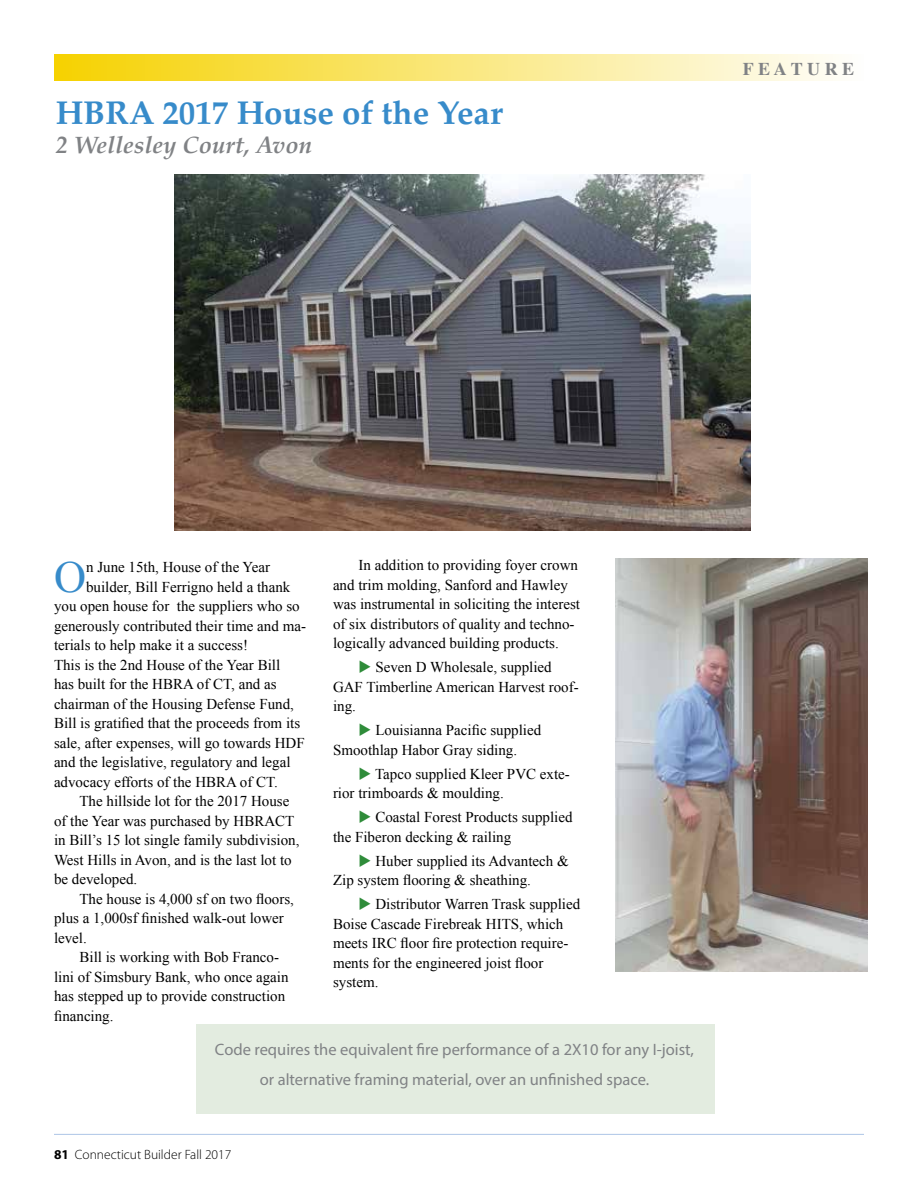
<style>
.page{position:relative;width:918px;height:1188px;background:#fff}
.page>*{position:absolute;margin:0;border:0;box-sizing:border-box;transform-origin:0 0}
.t1{font:44.4px "Times New Roman";color:#378bca}
.t2{font:700 33px "Palatino";color:#378bca}
.t3{font:italic 700 24px "Palatino";color:#808285}
.t4{font:700 18px "Times";color:#808285}
.t5{font:16.5px/30px "Myriad Pro";color:#808285;text-align:center}
.t6{font:15px/19.5px "Times New Roman";color:#000}
.t7{font:300 13.5px "Myriad Pro";color:#000}
.s1{color:#2f8c3a}
.s2{font-weight:700}
</style>
<div class="page">
<hr style="left:54px;top:1134px;width:810px;height:1px;background:#aec6e7">
<div style="left:54px;top:54px;width:810px;height:26px;background:linear-gradient(to right,#f6d200,#fefefd)"></div>
<div style="left:196px;top:1024px;width:519px;height:90px;background:#e3ece0"></div>
<img style="left:616px;top:558px;width:251px;height:414px">
<img style="left:175px;top:175px;width:576px;height:356px">
<h2 class="t2" style="left:56px;top:85px;width:449px">HBRA 2017 House of the Year</h2>
<h3 class="t3" style="left:56px;top:125px;width:258px">2 Wellesley Court, Avon</h3>
<p class="t4" style="left:743px;top:58px;width:113px">FEA T U R E</p>
<h1 class="t1" style="left:54px;top:547px;width:34px">O</h1>
<p class="t6" style="left:86px;top:557px;width:186px">n June 15th, House of the Year</p>
<p class="t6" style="left:86px;top:577px;width:206px">builder, Bill Ferrigno held a thank</p>
<p class="t6" style="left:54px;top:596px;width:247px">you open house for the suppliers who so</p>
<p class="t6" style="left:54px;top:616px;width:254px">generously contributed their time and ma-</p>
<p class="t6" style="left:54px;top:635px;width:196px">terials to help make it a success!</p>
<p class="t6" style="left:54px;top:655px;width:228px">This is the 2nd House of the Year Bill</p>
<p class="t6" style="left:54px;top:674px;width:224px">has built for the HBRA of CT, and as</p>
<p class="t6" style="left:54px;top:694px;width:241px">chairman of the Housing Defense Fund,</p>
<p class="t6" style="left:54px;top:713px;width:248px">Bill is gratified that the proceeds from its</p>
<p class="t6" style="left:54px;top:733px;width:252px">sale, after expenses, will go towards HDF</p>
<p class="t6" style="left:54px;top:752px;width:238px">and the legislative, regulatory and legal</p>
<p class="t6" style="left:54px;top:772px;width:225px">advocacy efforts of the HBRA of CT.</p>
<p class="t6" style="left:80px;top:791px;width:211px">The hillside lot for the 2017 House</p>
<p class="t6" style="left:54px;top:811px;width:242px">of the Year was purchased by HBRACT</p>
<p class="t6" style="left:54px;top:830px;width:247px">in Bill’s 15 lot single family subdivision,</p>
<p class="t6" style="left:54px;top:850px;width:239px">West Hills in Avon, and is the last lot to</p>
<p class="t6" style="left:54px;top:869px;width:85px">be developed.</p>
<p class="t6" style="left:80px;top:889px;width:216px">The house is 4,000 sf on two floors,</p>
<p class="t6" style="left:54px;top:908px;width:231px">plus a 1,000sf finished walk-out lower</p>
<p class="t6" style="left:54px;top:928px;width:34px">level.</p>
<p class="t6" style="left:80px;top:947px;width:201px">Bill is working with Bob Franco-</p>
<p class="t6" style="left:54px;top:967px;width:236px">lini of Simsbury Bank, who once again</p>
<p class="t6" style="left:54px;top:986px;width:233px">has stepped up to provide construction</p>
<p class="t6" style="left:54px;top:1006px;width:61px">financing.</p>
<p class="t6" style="left:333px;top:555px;width:249px;text-indent:26px">In addition to providing foyer crown and trim molding, Sanford and Hawley was instrumental in soliciting the interest of six distributors of quality and techno&shy;logically advanced building products.</p>
<p class="t6" style="left:333px;top:657px;width:247px;text-indent:26px"><span class="s1">◆</span> Seven D Wholesale, supplied<br>GAF Timberline American Harvest roof&shy;ing.</p>
<p class="t6" style="left:333px;top:720px;width:210px;text-indent:26px"><span class="s1">◆</span> Louisianna Pacific supplied<br>Smoothlap Habor Gray siding.</p>
<p class="t6" style="left:333px;top:764px;width:238px;text-indent:26px"><span class="s1">◆</span> Tapco supplied Kleer PVC exte&shy;rior trimboards &amp; moulding.</p>
<p class="t6" style="left:333px;top:807px;width:241px;text-indent:26px"><span class="s1">◆</span> Coastal Forest Products supplied the Fiberon decking &amp; railing</p>
<p class="t6" style="left:333px;top:851px;width:237px;text-indent:26px"><span class="s1">◆</span> Huber supplied its Advantech &amp;<br>Zip system flooring &amp; sheathing.</p>
<p class="t6" style="left:333px;top:894px;width:249px;text-indent:26px"><span class="s1">◆</span> Distributor Warren Trask supplied<br>Boise Cascade Firebreak HITS, which meets IRC floor fire protection require&shy;ments for the engineered joist floor system.</p>
<p class="t5" style="left:215px;top:1034px;width:481px">Code requires the equivalent fire performance of a 2X10 for any I-joist, or alternative framing material, over an unfinished space.</p>
<p class="t7" style="left:54px;top:1147px;width:179px"><span class="s2">81</span> Connecticut Builder Fall 2017</p>
</div>
